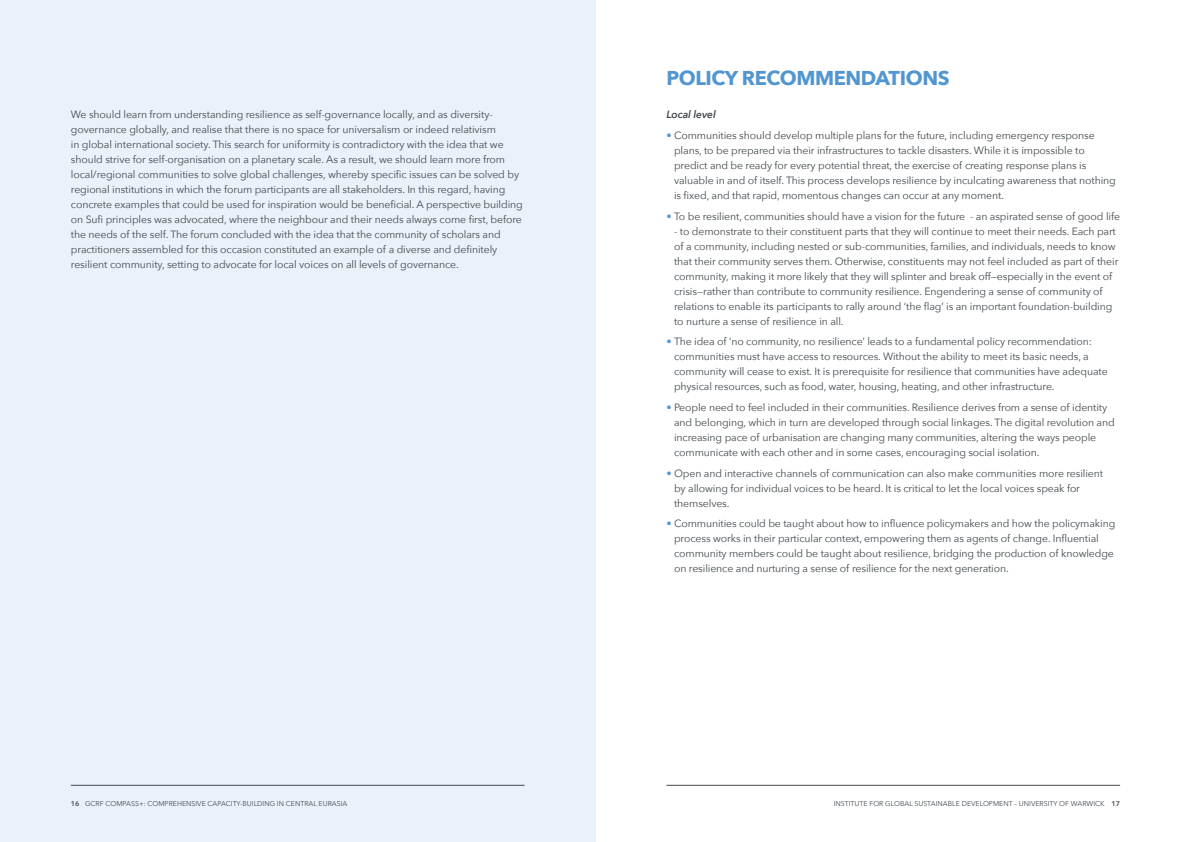
<style>
.page{position:relative;width:1191px;height:842px;background:#fff}
.page>*{position:absolute;margin:0;border:0;box-sizing:border-box;transform-origin:0 0}
.TITLE_20_26{font:700 20px "Avenir Next";letter-spacing:-.02em;color:#5296d1}
.BODY_COPY_10_5_14{font:10.5px/15px "Avenir Next";letter-spacing:-.01em;color:#41494e}
.BODY_COPY_10_5_14-2{font:italic 600 10.5px "Avenir Next";letter-spacing:-.01em;color:#41494e}
.t1{font:7px "Avenir Next";color:#41494e}
.s1{font-weight:700;color:#5296d1}
.s2{font-weight:600}
</style>
<div class="page">
<div style="left:0;top:0;width:595px;height:842px;background:#ebf1f9"></div>
<hr style="left:71px;top:785px;width:453px;height:1px;background:#41494e">
<hr style="left:666px;top:785px;width:454px;height:1px;background:#41494e">
<p class="TITLE_20_26" style="left:666px;top:61px;width:285px">POLICY RECOMMENDATIONS</p>
<p class="BODY_COPY_10_5_14" style="left:71px;top:107px;width:453px">We should learn from understanding resilience as self-governance locally, and as diversity&shy;governance globally, and realise that there is no space for universalism or indeed relativism<br>in global international society. This search for uniformity is contradictory with the idea that we should strive for self-organisation on a planetary scale. As a result, we should learn more from local/regional communities to solve global challenges, whereby specific issues can be solved by regional institutions in which the forum participants are all stakeholders. In this regard, having concrete examples that could be used for inspiration would be beneficial. A perspective building on Sufi principles was advocated, where the neighbour and their needs always come first, before the needs of the self. The forum concluded with the idea that the community of scholars and practitioners assembled for this occasion constituted an example of a diverse and definitely resilient community, setting to advocate for local voices on all levels of governance.</p>
<p class="BODY_COPY_10_5_14-2" style="left:666px;top:106px;width:51px">Local level</p>
<p class="BODY_COPY_10_5_14" style="left:674px;top:127px;width:443px;text-indent:-8px"><span class="s1">•</span> Communities should develop multiple plans for the future, including emergency response plans, to be prepared via their infrastructures to tackle disasters. While it is impossible to predict and be ready for every potential threat, the exercise of creating response plans is valuable in and of itself. This process develops resilience by inculcating awareness that nothing is fixed, and that rapid, momentous changes can occur at any moment.</p>
<p class="BODY_COPY_10_5_14" style="left:666px;top:208px;width:455px"><span class="s1">•</span> To be resilient, communities should have a vision for the future - an aspirated sense of good life</p>
<p class="BODY_COPY_10_5_14" style="left:674px;top:223px;width:446px">- to demonstrate to their constituent parts that they will continue to meet their needs. Each part of a community, including nested or sub-communities, families, and individuals, needs to know that their community serves them. Otherwise, constituents may not feel included as part of their community, making it more likely that they will splinter and break off—especially in the event of crisis—rather than contribute to community resilience. Engendering a sense of community of relations to enable its participants to rally around ‘the flag’ is an important foundation-building to nurture a sense of resilience in all.</p>
<p class="BODY_COPY_10_5_14" style="left:674px;top:334px;width:435px;text-indent:-8px"><span class="s1">•</span> The idea of ‘no community, no resilience’ leads to a fundamental policy recommendation: communities must have access to resources. Without the ability to meet its basic needs, a community will cease to exist. It is prerequisite for resilience that communities have adequate physical resources, such as food, water, housing, heating, and other infrastructure.</p>
<p class="BODY_COPY_10_5_14" style="left:674px;top:399px;width:442px;text-indent:-8px"><span class="s1">•</span> People need to feel included in their communities. Resilience derives from a sense of identity and belonging, which in turn are developed through social linkages. The digital revolution and increasing pace of urbanisation are changing many communities, altering the ways people communicate with each other and in some cases, encouraging social isolation.</p>
<p class="BODY_COPY_10_5_14" style="left:674px;top:465px;width:430px;text-indent:-8px"><span class="s1">•</span> Open and interactive channels of communication can also make communities more resilient by allowing for individual voices to be heard. It is critical to let the local voices speak for themselves.</p>
<p class="BODY_COPY_10_5_14" style="left:674px;top:516px;width:443px;text-indent:-8px"><span class="s1">•</span> Communities could be taught about how to influence policymakers and how the policymaking process works in their particular context, empowering them as agents of change. Influential community members could be taught about resilience, bridging the production of knowledge on resilience and nurturing a sense of resilience for the next generation.</p>
<p class="t1" style="left:71px;top:798px;width:278px"><span class="s2">16</span> GCRF COMPASS+: COMPREHENSIVE CAPACITY-BUILDING IN CENTRAL EURASIA</p>
<p class="t1" style="left:833px;top:798px;width:288px">INSTITUTE FOR GLOBAL SUSTAINABLE DEVELOPMENT – UNIVERSITY OF WARWICK <span class="s2">17</span></p>
</div>
